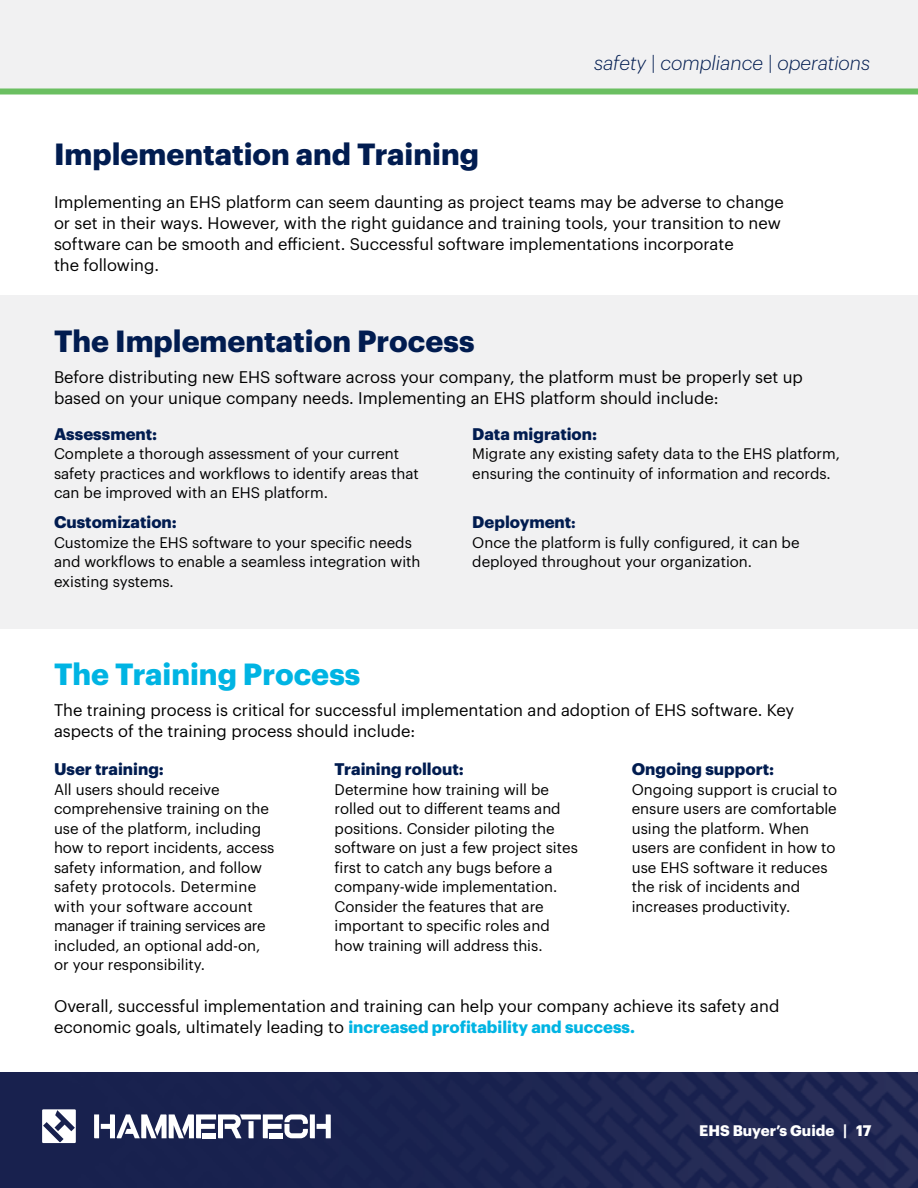
<style>
.page{position:relative;width:918px;height:1188px;background:#fff}
.page>*{position:absolute;margin:0;border:0;box-sizing:border-box;transform-origin:0 0}
.t1{font:700 30px "Graphik";color:#011c50}
.t2{font:700 30px "Graphik";color:#00b4e3}
.t3{font:italic 300 19.5px "Graphik";color:#011c50}
.t4{font:16.5px/21px "Graphik";color:#000}
.t5{font:700 16.5px "Graphik";color:#011c50}
.t6{font:15px/19.5px "Graphik";color:#000}
.t7{font:700 15px "Graphik";color:#fff}
.s1{font-size:15px}
.s2{font-weight:700;color:#00b4e3}
</style>
<div class="page">
<img style="left:0;top:1072px;width:918px;height:116px">
<svg style="left:94px;top:1114px;width:237px;height:24px"></svg>
<svg style="left:42px;top:1109px;width:34px;height:34px"></svg>
<div style="left:0;top:0;width:918px;height:88px;background:#f1f1f2"></div>
<div style="left:0;top:88px;width:918px;height:6px;background:#6bbf61"></div>
<div style="left:0;top:295px;width:918px;height:334px;background:#f1f1f2"></div>
<h2 class="t3" style="left:594px;top:49px;width:278px">safety | compliance | operations</h2>
<h1 class="t1" style="left:54px;top:131px;width:426px">Implementation and Training</h1>
<p class="t4" style="left:54px;top:190px;width:731px">Implementing an EHS platform can seem daunting as project teams may be adverse to change or set in their ways. However, with the right guidance and training tools, your transition to new software can be smooth and efficient. Successful software implementations incorporate<br>the following.</p>
<h1 class="t1" style="left:54px;top:318px;width:422px">The Implementation Process</h1>
<p class="t4" style="left:54px;top:365px;width:750px">Before distributing new EHS software across your company, the platform must be properly set up based on your unique company needs. Implementing an EHS platform should include:</p>
<p class="t5" style="left:54px;top:421px;width:105px">Assessment:</p>
<p class="t6" style="left:54px;top:443px;width:366px">Complete a thorough assessment of your current safety practices and workflows to identify areas that can be improved with an EHS platform.</p>
<p class="t5" style="left:54px;top:510px;width:124px">Customization:</p>
<p class="t6" style="left:54px;top:532px;width:368px">Customize the EHS software to your specific needs and workflows to enable a seamless integration with existing systems.</p>
<h1 class="t2" style="left:54px;top:651px;width:308px">The Training Process</h1>
<p class="t5" style="left:472px;top:421px;width:126px">Data migration:</p>
<p class="t6" style="left:472px;top:443px;width:369px">Migrate any existing safety data to the EHS platform, ensuring the continuity of information and records.</p>
<p class="t5" style="left:472px;top:510px;width:105px">Deployment<span class="s1">:</span></p>
<p class="t6" style="left:472px;top:532px;width:329px">Once the platform is fully configured, it can be deployed throughout your organization.</p>
<p class="t4" style="left:54px;top:698px;width:742px">The training process is critical for successful implementation and adoption of EHS software. Key aspects of the training process should include:</p>
<p class="t5" style="left:54px;top:756px;width:111px">User training:</p>
<p class="t6" style="left:54px;top:778px;width:222px">All users should receive comprehensive training on the use of the platform, including how to report incidents, access safety information, and follow safety protocols. Determine with your software account manager if training services are included, an optional add-on, or your responsibility.</p>
<p class="t5" style="left:335px;top:756px;width:131px">Training rollout:</p>
<p class="t6" style="left:335px;top:778px;width:245px">Determine how training will be rolled out to different teams and positions. Consider piloting the software on just a few project sites first to catch any bugs before a company-wide implementation.<br>Consider the features that are important to specific roles and how training will address this.</p>
<p class="t5" style="left:632px;top:756px;width:144px">Ongoing support:</p>
<p class="t6" style="left:632px;top:778px;width:207px">Ongoing support is crucial to ensure users are comfortable using the platform. When users are confident in how to use EHS software it reduces the risk of incidents and increases productivity.</p>
<p class="t4" style="left:54px;top:994px;width:727px">Overall, successful implementation and training can help your company achieve its safety and economic goals, ultimately leading to <span class="s2">increased profitability and success.</span></p>
<p class="t7" style="left:699px;top:1119px;width:174px">EHS Buyer’s Guide | 17</p>
</div>
